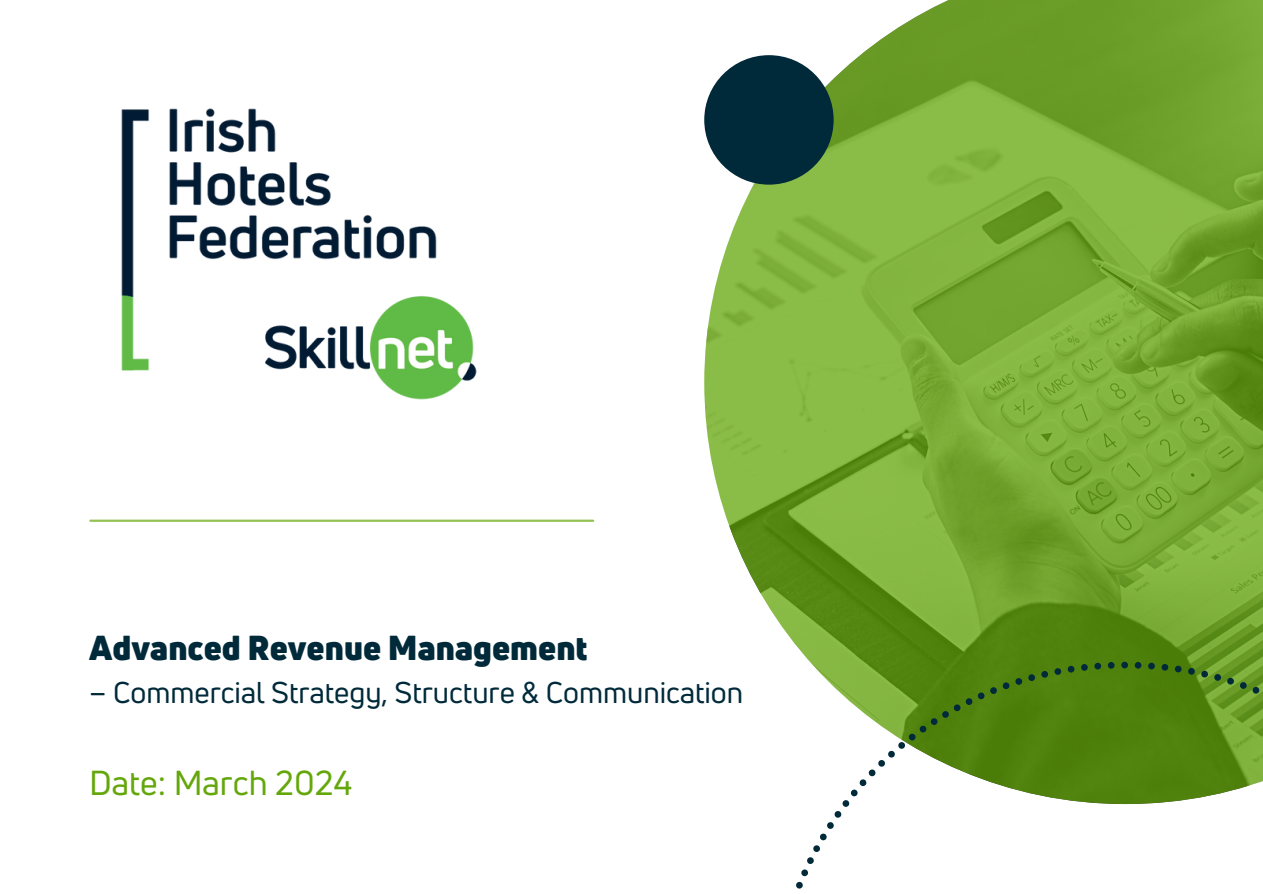
<style>
.page{position:relative;width:1263px;height:894px;background:#fff}
.page>*{position:absolute;margin:0;border:0;box-sizing:border-box;transform-origin:0 0}
.t1{font:900 33.9px "Uni Neue";color:#002a3a}
.t2{font:33.9px "Uni Neue";color:#64a70b}
.t3{font:29.4px "Uni Neue";color:#002a3a}
</style>
<div class="page">
<hr style="left:90px;top:519px;width:503px;height:2px;background:#64a70b">
<svg style="left:704px;top:0;width:559px;height:661px"></svg>
<div style="left:704px;top:55px;width:130px;height:130px;background:#002a3a;border-radius:50%"></div>
<img style="left:121px;top:108px;width:355px;height:292px">
<svg style="left:796px;top:661px;width:467px;height:228px"></svg>
<p class="t1" style="left:89px;top:624px;width:500px">Advanced Revenue Management</p>
<p class="t3" style="left:89px;top:671px;width:655px">– Commercial Strategy, Structure &amp; Communication</p>
<p class="t2" style="left:89px;top:759px;width:265px">Date: March 2024</p>
</div>
